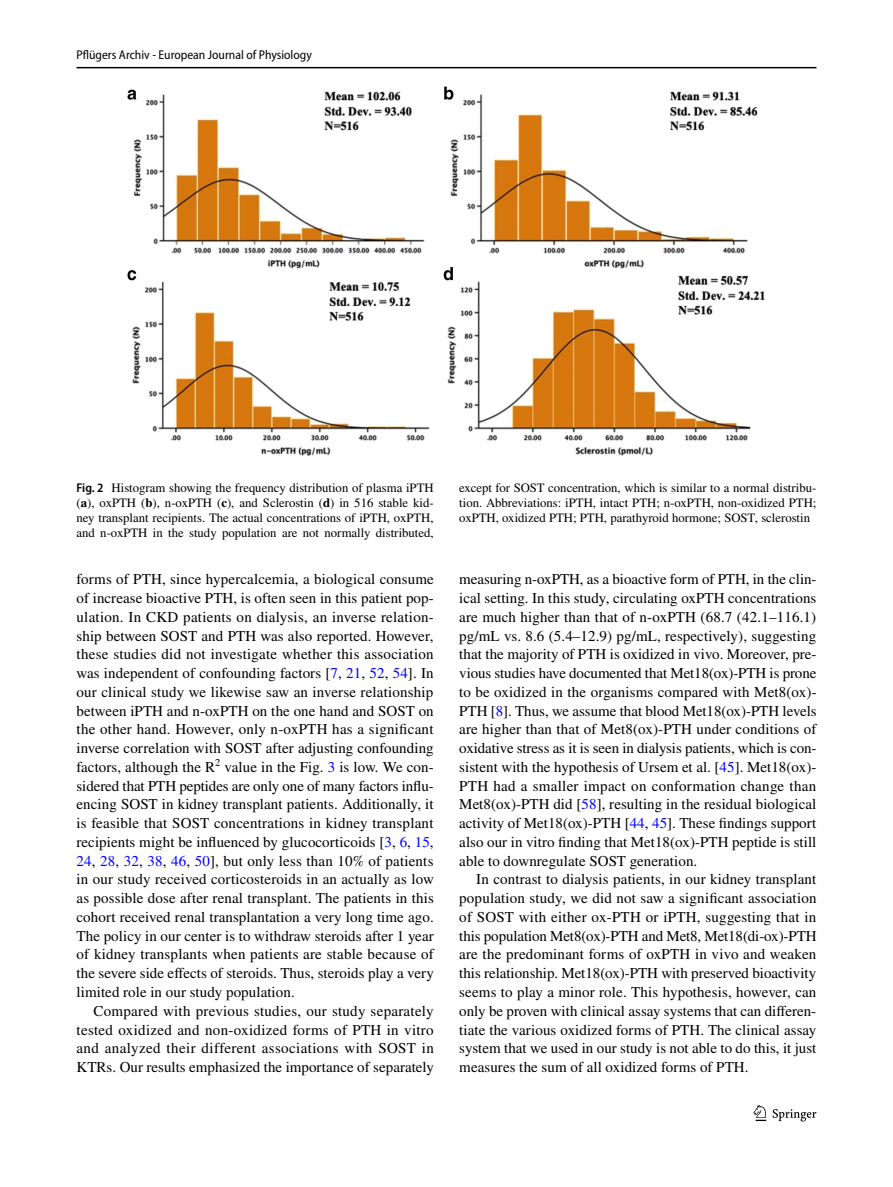
<style>
.page{position:relative;width:893px;height:1187px;background:#fff}
.page>*{position:absolute;margin:0;border:0;box-sizing:border-box;transform-origin:0 0}
.t1{font:15px/18.8px "STIX";letter-spacing:.005em;color:#000;text-align:justify}
.t2{font:12.75px/15px "STIX";color:#000;text-align:justify}
.t3{font:semi-condensed 12.75px "Myriad Pro";color:#000}
.s1{font-family:"Myriad Pro";font-weight:600;font-stretch:semi-condensed}
.s2{font-weight:700}
.s3{color:#00f}
</style>
<div class="page">
<hr style="left:77px;top:67px;width:739px;height:1px;background:#000">
<svg style="left:753px;top:1105px;width:13px;height:15px"></svg>
<svg style="left:773px;top:1109px;width:43px;height:12px"></svg>
<img style="left:128px;top:87px;width:637px;height:369px">
<p class="t3" style="left:77px;top:48px;width:237px">Pflügers Archiv - European Journal of Physiology</p>
<p class="t2" style="left:77px;top:480px;width:359px"><span class="s1">Fig. 2</span> Histogram showing the frequency distribution of plasma iPTH (<span class="s2">a</span>), oxPTH (<span class="s2">b</span>), n-oxPTH (<span class="s2">c</span>), and Sclerostin (<span class="s2">d</span>) in 516 stable kid&shy;ney transplant recipients. The actual concentrations of iPTH, oxPTH, and n-oxPTH in the study population are not normally distributed,</p>
<p class="t2" style="left:459px;top:480px;width:359px">except for SOST concentration, which is similar to a normal distribu&shy;tion. Abbreviations: iPTH, intact PTH; n-oxPTH, non-oxidized PTH; oxPTH, oxidized PTH; PTH, parathyroid hormone; SOST, sclerostin</p>
<p class="t1" style="left:77px;top:571px;width:359px">forms of PTH, since hypercalcemia, a biological consume of increase bioactive PTH, is often seen in this patient pop&shy;ulation. In CKD patients on dialysis, an inverse relation&shy;ship between SOST and PTH was also reported. However, these studies did not investigate whether this association was independent of confounding factors [<span class="s3">7</span>, <span class="s3">21</span>, <span class="s3">52</span>, <span class="s3">54</span>]. In our clinical study we likewise saw an inverse relationship between iPTH and n-oxPTH on the one hand and SOST on the other hand. However, only n-oxPTH has a significant inverse correlation with SOST after adjusting confounding factors, although the R<sup>2</sup> value in the Fig. <span class="s3">3</span> is low. We con&shy;sidered that PTH peptides are only one of many factors influ&shy;encing SOST in kidney transplant patients. Additionally, it is feasible that SOST concentrations in kidney transplant recipients might be influenced by glucocorticoids [<span class="s3">3</span>, <span class="s3">6</span>, <span class="s3">15</span>, <span class="s3">24</span>, <span class="s3">28</span>, <span class="s3">32</span>, <span class="s3">38</span>, <span class="s3">46</span>, <span class="s3">50</span>], but only less than 10% of patients in our study received corticosteroids in an actually as low as possible dose after renal transplant. The patients in this cohort received renal transplantation a very long time ago.<br>The policy in our center is to withdraw steroids after 1 year of kidney transplants when patients are stable because of the severe side effects of steroids. Thus, steroids play a very limited role in our study population.</p>
<p class="t1" style="left:77px;top:1002px;width:359px;text-indent:17px">Compared with previous studies, our study separately tested oxidized and non-oxidized forms of PTH in vitro and analyzed their different associations with SOST in KTRs. Our results emphasized the importance of separately</p>
<p class="t1" style="left:459px;top:571px;width:359px">measuring n-oxPTH, as a bioactive form of PTH, in the clin&shy;ical setting. In this study, circulating oxPTH concentrations are much higher than that of n-oxPTH (68.7 (42.1–116.1) pg/mL vs. 8.6 (5.4–12.9) pg/mL, respectively), suggesting that the majority of PTH is oxidized in vivo. Moreover, pre&shy;vious studies have documented that Met18(ox)-PTH is prone to be oxidized in the organisms compared with Met8(ox)- PTH [<span class="s3">8</span>]. Thus, we assume that blood Met18(ox)-PTH levels are higher than that of Met8(ox)-PTH under conditions of oxidative stress as it is seen in dialysis patients, which is con&shy;sistent with the hypothesis of Ursem et al. [<span class="s3">45</span>]. Met18(ox)- PTH had a smaller impact on conformation change than Met8(ox)-PTH did [<span class="s3">58</span>], resulting in the residual biological activity of Met18(ox)-PTH [<span class="s3">44</span>, <span class="s3">45</span>]. These findings support also our in vitro finding that Met18(ox)-PTH peptide is still able to downregulate SOST generation.</p>
<p class="t1" style="left:459px;top:871px;width:359px;text-indent:17px">In contrast to dialysis patients, in our kidney transplant population study, we did not saw a significant association of SOST with either ox-PTH or iPTH, suggesting that in this population Met8(ox)-PTH and Met8, Met18(di-ox)-PTH are the predominant forms of oxPTH in vivo and weaken this relationship. Met18(ox)-PTH with preserved bioactivity seems to play a minor role. This hypothesis, however, can only be proven with clinical assay systems that can differen&shy;tiate the various oxidized forms of PTH. The clinical assay system that we used in our study is not able to do this, it just measures the sum of all oxidized forms of PTH.</p>
</div>
